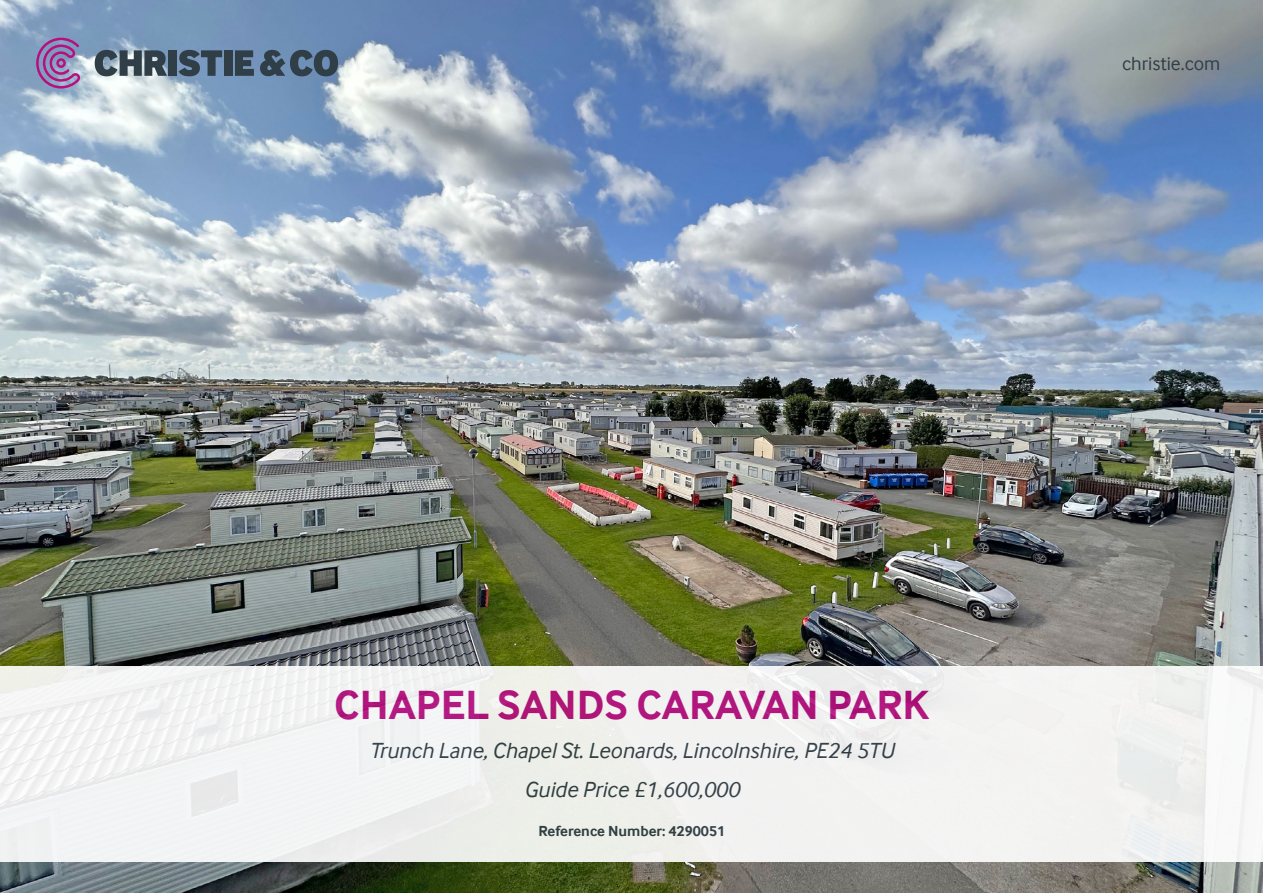
<style>
.page{position:relative;width:1263px;height:893px;background:#fff}
.page>*{position:absolute;margin:0;border:0;box-sizing:border-box;transform-origin:0 0}
.t1{font:700 42px "Inter Face";color:#b80e80}
.t2{font:italic 22.5px/39px "Inter Face";color:#303e47;text-align:center}
.t3{font:19.5px "Inter Face";color:#303e47}
.t4{font:700 15px "Inter Face";color:#303e47}
</style>
<div class="page">
<img style="left:0;top:0;width:1263px;height:893px">
<div style="left:0;top:666px;width:1263px;height:196px;background:#f2f2f2"></div>
<svg style="left:36px;top:38px;width:44px;height:51px;background:#9975ae"></svg>
<svg style="left:95px;top:50px;width:72px;height:26px;background:#5c6b75"></svg>
<div style="left:169px;top:50px;width:8px;height:26px;background:#303e47"></div>
<svg style="left:179px;top:50px;width:43px;height:26px"></svg>
<div style="left:224px;top:50px;width:8px;height:26px;background:#303e47"></div>
<svg style="left:235px;top:50px;width:19px;height:26px"></svg>
<svg style="left:260px;top:50px;width:78px;height:26px;background:#485e73"></svg>
<p class="t3" style="left:1122px;top:52px;width:100px">christie.com</p>
<h1 class="t1" style="left:334px;top:681px;width:597px">CHAPEL SANDS CARAVAN PARK</h1>
<p class="t2" style="left:369px;top:731px;width:526px">Trunch Lane, Chapel St. Leonards, Lincolnshire, PE24 5TU<br>Guide Price £1,600,000</p>
<p class="t4" style="left:538px;top:823px;width:188px">Reference Number: 4290051</p>
</div>
